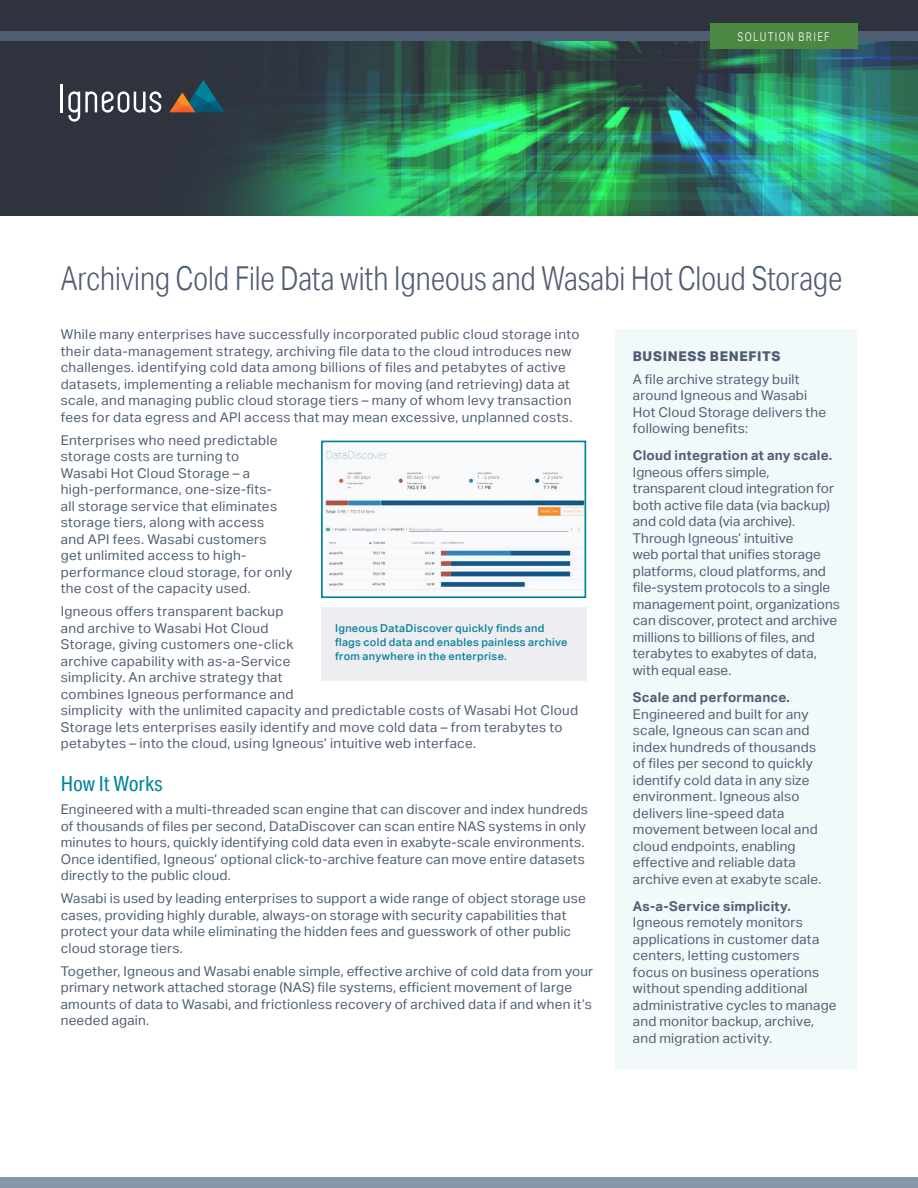
<style>
.page{position:relative;width:918px;height:1188px;background:#fff}
.page>*{position:absolute;margin:0;border:0;box-sizing:border-box;transform-origin:0 0}
.t1{font:300 33px "Aktiv Grotesk Cd";letter-spacing:-.015em;color:#4f5e73}
.t2{font:21px "Aktiv Grotesk Cd";letter-spacing:-.005em;color:#00849b}
.t3{font:13.5px/16.5px "Aktiv Grotesk";letter-spacing:.02em;color:#4f5e73}
.t4{font:700 13.5px "Aktiv Grotesk";letter-spacing:.015em;color:#4f5e73}
.t5{font:800 13.5px "Aktiv Grotesk";letter-spacing:.05em;color:#4f5e73}
.t6{font:300 12px "Aktiv Grotesk Cd";letter-spacing:.115em;color:#fff}
.t7{font:500 10.95px/14.1px "Aktiv Grotesk";letter-spacing:.025em;color:#0b839a}
</style>
<div class="page">
<img style="left:0;top:41px;width:918px;height:175px">
<div style="left:616px;top:330px;width:241px;height:740px;background:#f2f9fa"></div>
<div style="left:0;top:0;width:918px;height:36px;background:#2e333d"></div>
<div style="left:0;top:32px;width:918px;height:9px;background:#4f5e73"></div>
<div style="left:710px;top:24px;width:147px;height:25px;background:#4b8841"></div>
<hr style="left:61px;top:84px;width:2px;height:28px;background:#fff">
<svg style="left:68px;top:91px;width:93px;height:31px"></svg>
<svg style="left:169px;top:80px;width:55px;height:32px;background:#3b5054"></svg>
<div style="left:0;top:1177px;width:918px;height:11px;background:#8796a8"></div>
<img style="left:324px;top:449px;width:259px;height:142px">
<div style="left:321px;top:441px;width:265px;height:157px;border:2px solid #00849b"></div>
<div style="left:321px;top:607px;width:265px;height:73px;background:#ededf2"></div>
<p class="t6" style="left:738px;top:30px;width:93px">SOLUTION BRIEF</p>
<h1 class="t1" style="left:61px;top:260px;width:783px">Archiving Cold File Data with Igneous and Wasabi Hot Cloud Storage</h1>
<p class="t3" style="left:61px;top:326px;width:520px">While many enterprises have successfully incorporated public cloud storage into their data-management strategy, archiving file data to the cloud introduces new challenges. identifying cold data among billions of files and petabytes of active datasets, implementing a reliable mechanism for moving (and retrieving) data at scale, and managing public cloud storage tiers – many of whom levy transaction fees for data egress and API access that may mean excessive, unplanned costs.</p>
<p class="t3" style="left:61px;top:432px;width:233px">Enterprises who need predictable storage costs are turning to<br>Wasabi Hot Cloud Storage – a high-performance, one-size-fits-<br>all storage service that eliminates storage tiers, along with access<br>and API fees. Wasabi customers<br>get unlimited access to high&shy;performance cloud storage, for only the cost of the capacity used.</p>
<p class="t3" style="left:61px;top:603px;width:519px">Igneous offers transparent backup<br>and archive to Wasabi Hot Cloud<br>Storage, giving customers one-click<br>archive capability with as-a-Service<br>simplicity. An archive strategy that<br>combines Igneous performance and<br>simplicity with the unlimited capacity and predictable costs of Wasabi Hot Cloud Storage lets enterprises easily identify and move cold data – from terabytes to petabytes – into the cloud, using Igneous’ intuitive web interface.</p>
<h2 class="t2" style="left:61px;top:771px;width:103px">How It Works</h2>
<p class="t3" style="left:61px;top:801px;width:529px">Engineered with a multi-threaded scan engine that can discover and index hundreds of thousands of files per second, DataDiscover can scan entire NAS systems in only minutes to hours, quickly identifying cold data even in exabyte-scale environments.<br>Once identified, Igneous’ optional click-to-archive feature can move entire datasets directly to the public cloud.</p>
<p class="t3" style="left:61px;top:890px;width:526px">Wasabi is used by leading enterprises to support a wide range of object storage use cases, providing highly durable, always-on storage with security capabilities that protect your data while eliminating the hidden fees and guesswork of other public cloud storage tiers.</p>
<p class="t3" style="left:61px;top:962px;width:534px">Together, Igneous and Wasabi enable simple, effective archive of cold data from your primary network attached storage (NAS) file systems, efficient movement of large amounts of data to Wasabi, and frictionless recovery of archived data if and when it’s needed again.</p>
<p class="t5" style="left:633px;top:347px;width:149px">BUSINESS BENEFITS</p>
<p class="t3" style="left:633px;top:371px;width:195px">A file archive strategy built around Igneous and Wasabi<br>Hot Cloud Storage delivers the following benefits:</p>
<p class="t4" style="left:633px;top:447px;width:201px">Cloud integration at any scale.</p>
<p class="t3" style="left:633px;top:464px;width:209px">Igneous offers simple, transparent cloud integration for both active file data (via backup) and cold data (via archive).<br>Through Igneous’ intuitive<br>web portal that unifies storage platforms, cloud platforms, and file-system protocols to a single management point, organizations can discover, protect and archive millions to billions of files, and terabytes to exabytes of data, with equal ease.</p>
<p class="t4" style="left:633px;top:689px;width:159px">Scale and performance.</p>
<p class="t3" style="left:633px;top:706px;width:190px">Engineered and built for any scale, Igneous can scan and index hundreds of thousands of files per second to quickly identify cold data in any size environment. Igneous also delivers line-speed data movement between local and cloud endpoints, enabling effective and reliable data archive even at exabyte scale.</p>
<p class="t4" style="left:633px;top:898px;width:159px">As-a-Service simplicity.</p>
<p class="t3" style="left:633px;top:914px;width:205px">Igneous remotely monitors applications in customer data centers, letting customers focus on business operations without spending additional administrative cycles to manage and monitor backup, archive, and migration activity.</p>
<p class="t7" style="left:335px;top:621px;width:234px">Igneous DataDiscover quickly finds and flags cold data and enables painless archive from anywhere in the enterprise.</p>
</div>
